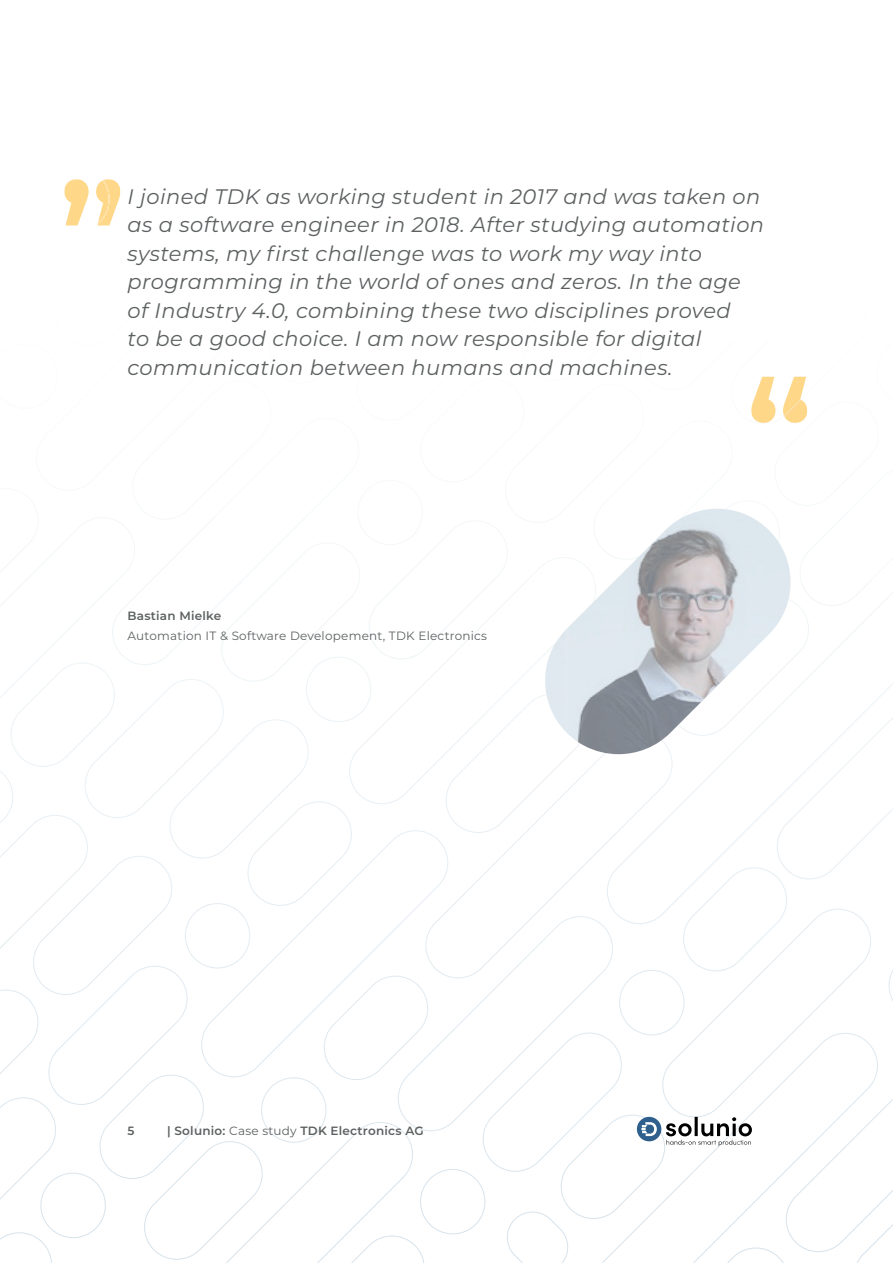
<style>
.page{position:relative;width:893px;height:1263px;background:#fff}
.page>*{position:absolute;margin:0;border:0;box-sizing:border-box;transform-origin:0 0}
.t1{font:600 150px "Montserrat";color:#fff}
.t2{font:italic 21px/28.5px "Montserrat";letter-spacing:.02em;color:#5d6061}
.t3{font:600 12px "Montserrat";letter-spacing:.02em;color:#5d6061}
.t4{font:12px "Montserrat";letter-spacing:.02em;color:#5d6061}
.s1{font-weight:400}
</style>
<div class="page">
<img style="left:545px;top:630px;width:21px;height:102px">
<img style="left:566px;top:509px;width:224px;height:245px">
<svg style="left:666px;top:1117px;width:86px;height:29px"></svg>
<div style="left:637px;top:1117px;width:24px;height:24px;background:#2e5f8d;border-radius:50%"></div>
<svg style="left:641px;top:1122px;width:16px;height:14px"></svg>
<h1 class="t1" style="left:58px;top:43px;width:70px">„</h1>
<p class="t2" style="left:128px;top:181px;width:638px">I joined TDK as working student in 2017 and was taken on as a software engineer in 2018. After studying automation systems, my first challenge was to work my way into programming in the world of ones and zeros. In the age of Industry 4.0, combining these two disciplines proved<br>to be a good choice. I am now responsible for digital communication between humans and machines.</p>
<h1 class="t1" style="left:814px;top:559px;width:70px;rotate:-180deg">„</h1>
<p class="t3" style="left:128px;top:607px;width:95px">Bastian Mielke</p>
<p class="t4" style="left:128px;top:628px;width:361px">Automation IT &amp; Software Developement, TDK Electronics</p>
<p class="t3" style="left:128px;top:1123px;width:9px">5</p>
<p class="t3" style="left:167px;top:1123px;width:258px">| Solunio: <span class="s1">Case study</span> TDK Electronics AG</p>
</div>
